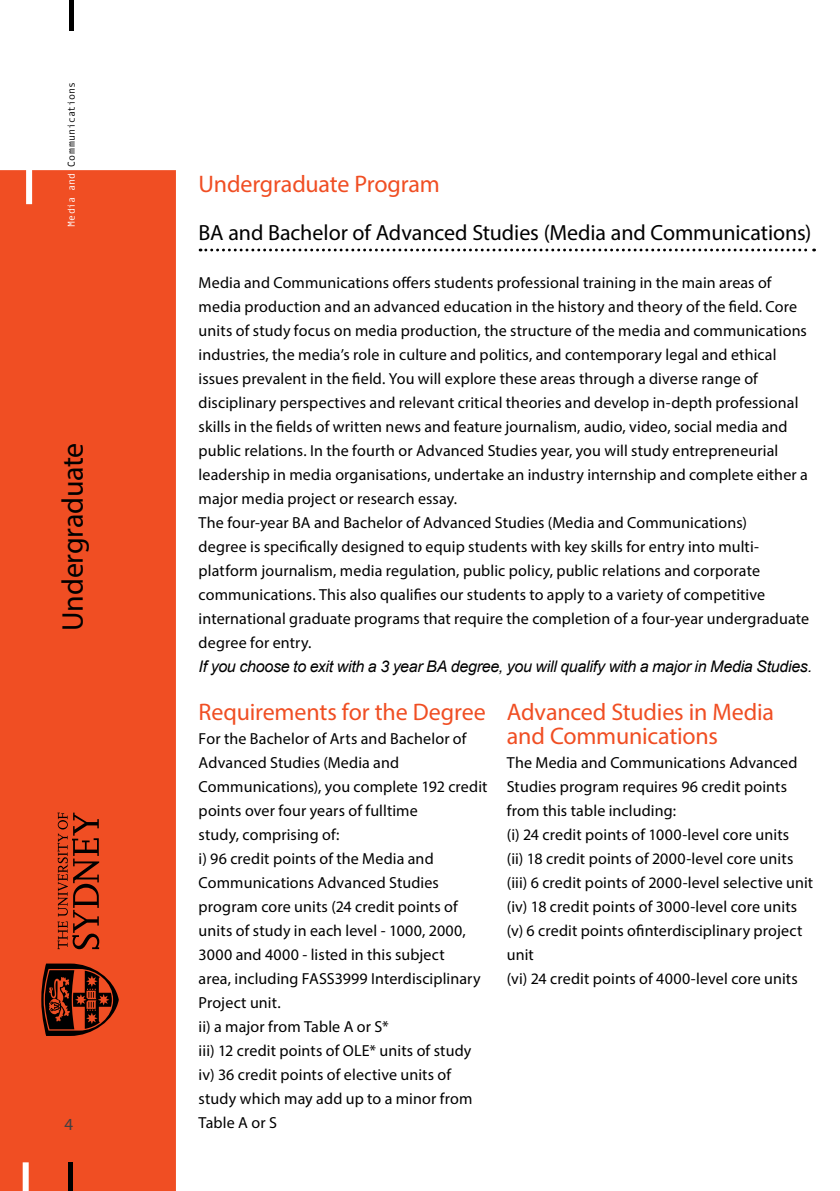
<style>
.page{position:relative;width:840px;height:1191px;background:#fff}
.page>*{position:absolute;margin:0;border:0;box-sizing:border-box;transform-origin:0 0}
.t1{font:30px "Myriad Pro";letter-spacing:-.01em;color:#000}
.t2{font:24px/24px "Myriad Pro";letter-spacing:-.01em;color:#f04e23}
.t3{font:22px "Myriad Pro";letter-spacing:-.005em;color:#000}
.t4{font:17px "Myriad Pro";color:#414042}
.t5{font:16px/24px "Myriad Pro";letter-spacing:.005em;color:#000}
.t6{font:italic 16px "Arial";letter-spacing:-.02em;color:#000}
.t7{font:10px "Andale Mono";letter-spacing:.005em;color:#000}
.s1{color:#fff}
</style>
<div class="page">
<div style="left:0;top:170px;width:176px;height:1021px;background:#f04e23"></div>
<hr style="left:69px;top:0;width:4px;height:31px;background:#000">
<svg style="left:41px;top:812px;width:78px;height:224px"></svg>
<div style="left:23px;top:1162px;width:6px;height:29px;background:#fff"></div>
<div style="left:26px;top:160px;width:6px;height:44px;background:#fff"></div>
<hr style="left:69px;top:1162px;width:4px;height:29px;background:#000">
<svg style="left:200px;top:249px;width:614px;height:2px"></svg>
<p class="t7" style="left:65px;top:227px;width:146px;rotate:-90deg"><span class="s1">Media and</span> Communications</p>
<h1 class="t1" style="left:54px;top:630px;width:189px;rotate:-90deg">Undergraduate</h1>
<p class="t4" style="left:64px;top:1114px;width:10px">4</p>
<h2 class="t2" style="left:198px;top:172px;width:243px">Undergraduate Program</h2>
<h3 class="t3" style="left:198px;top:219px;width:613px">BA and Bachelor of Advanced Studies (Media and Communications)</h3>
<p class="t5" style="left:198px;top:270px;width:611px">Media and Communications offers students professional training in the main areas of media production and an advanced education in the history and theory of the field. Core units of study focus on media production, the structure of the media and communications industries, the media’s role in culture and politics, and contemporary legal and ethical issues prevalent in the field. You will explore these areas through a diverse range of disciplinary perspectives and relevant critical theories and develop in-depth professional skills in the fields of written news and feature journalism, audio, video, social media and public relations. In the fourth or Advanced Studies year, you will study entrepreneurial leadership in media organisations, undertake an industry internship and complete either a major media project or research essay.<br>The four-year BA and Bachelor of Advanced Studies (Media and Communications)<br>degree is specifically designed to equip students with key skills for entry into multi&shy;platform journalism, media regulation, public policy, public relations and corporate communications. This also qualifies our students to apply to a variety of competitive international graduate programs that require the completion of a four-year undergraduate degree for entry.</p>
<p class="t6" style="left:198px;top:656px;width:614px">If you choose to exit with a 3 year BA degree, you will qualify with a major in Media Studies.</p>
<h2 class="t2" style="left:198px;top:700px;width:288px">Requirements for the Degree</h2>
<p class="t5" style="left:198px;top:726px;width:290px">For the Bachelor of Arts and Bachelor of Advanced Studies (Media and Communications), you complete 192 credit points over four years of fulltime<br>study, comprising of:<br>i) 96 credit points of the Media and Communications Advanced Studies program core units (24 credit points of units of study in each level - 1000, 2000, 3000 and 4000 - listed in this subject<br>area, including FASS3999 Interdisciplinary Project unit.<br>ii) a major from Table A or S*<br>iii) 12 credit points of OLE* units of study iv) 36 credit points of elective units of study which may add up to a minor from Table A or S</p>
<h2 class="t2" style="left:506px;top:700px;width:268px">Advanced Studies in Media and Communications</h2>
<p class="t5" style="left:506px;top:750px;width:308px">The Media and Communications Advanced Studies program requires 96 credit points from this table including:<br>(i) 24 credit points of 1000-level core units<br>(ii) 18 credit points of 2000-level core units (iii) 6 credit points of 2000-level selective unit (iv) 18 credit points of 3000-level core units (v) 6 credit points ofinterdisciplinary project unit<br>(vi) 24 credit points of 4000-level core units</p>
</div>
